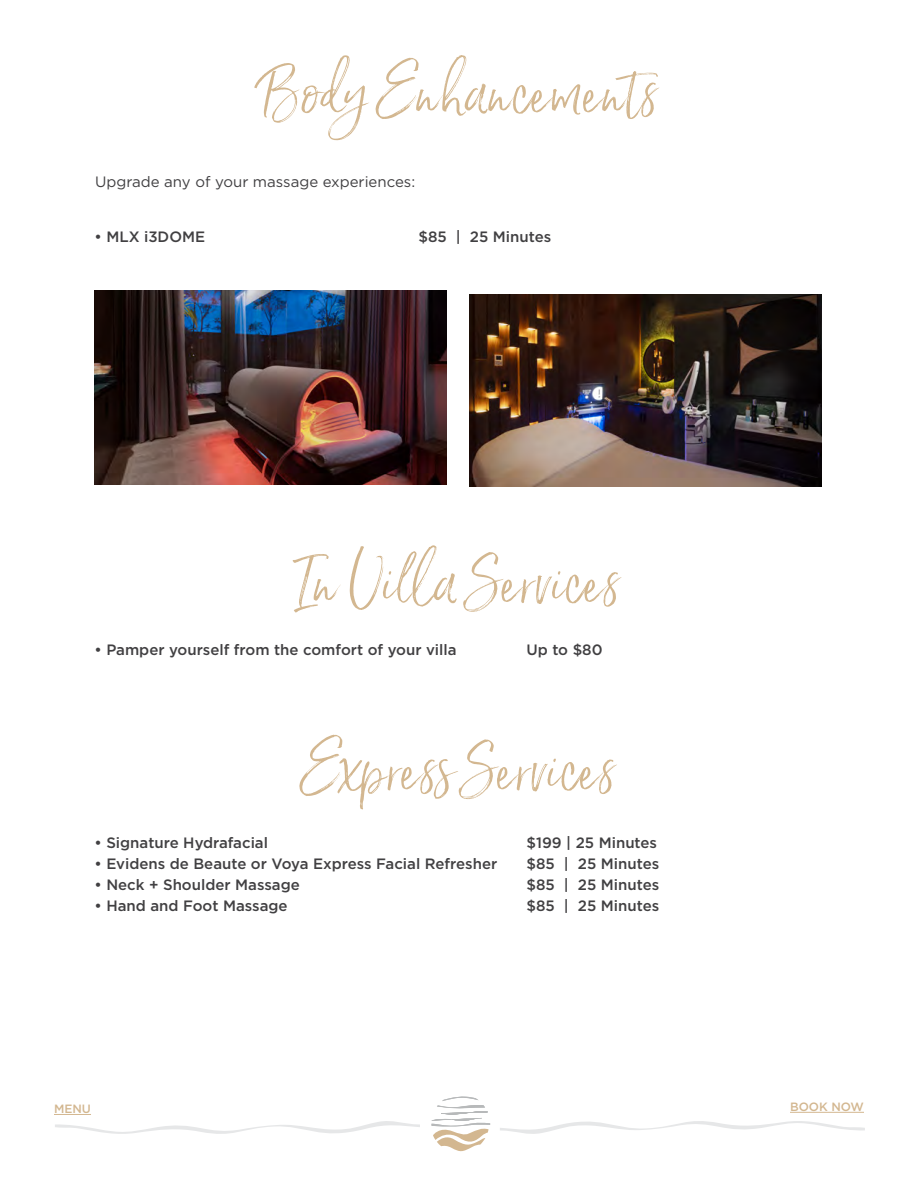
<style>
.page{position:relative;width:918px;height:1188px;background:#fff}
.page>*{position:absolute;margin:0;border:0;box-sizing:border-box;transform-origin:0 0}
.t1{font:60px "Saturday Script";color:#d3b790}
.t2{font:500 15px "Gotham";color:#414042}
.t3{font:15px "Gotham";color:#414042}
.t4{font:500 12px "Gotham";color:#d3b790}
</style>
<div class="page">
<svg style="left:432px;top:1096px;width:58px;height:56px"></svg>
<svg style="left:55px;top:1121px;width:365px;height:13px"></svg>
<svg style="left:500px;top:1121px;width:365px;height:13px"></svg>
<hr style="left:54px;top:1114px;width:37px;height:1px;background:#d3b790">
<hr style="left:790px;top:1112px;width:74px;height:1px;background:#d3b790">
<img style="left:94px;top:290px;width:353px;height:195px">
<img style="left:470px;top:295px;width:352px;height:191px">
<h1 class="t1" style="left:260px;top:55px;width:400px">Body Enhancements</h1>
<p class="t3" style="left:95px;top:172px;width:322px">Upgrade any of your massage experiences:</p>
<p class="t2" style="left:94px;top:227px;width:112px">• MLX i3DOME</p>
<p class="t2" style="left:418px;top:227px;width:134px">$85 | 25 Minutes</p>
<h1 class="t1" style="left:297px;top:545px;width:325px">In Villa Services</h1>
<p class="t2" style="left:94px;top:640px;width:364px">• Pamper yourself from the comfort of your villa</p>
<p class="t2" style="left:526px;top:640px;width:78px">Up to $80</p>
<h1 class="t1" style="left:302px;top:732px;width:316px">Express Services</h1>
<p class="t2" style="left:94px;top:833px;width:175px">• Signature Hydrafacial</p>
<p class="t2" style="left:526px;top:833px;width:132px">$199 | 25 Minutes</p>
<p class="t2" style="left:94px;top:854px;width:404px">• Evidens de Beaute or Voya Express Facial Refresher</p>
<p class="t2" style="left:526px;top:854px;width:134px">$85 | 25 Minutes</p>
<p class="t2" style="left:94px;top:875px;width:207px">• Neck + Shoulder Massage</p>
<p class="t2" style="left:526px;top:875px;width:134px">$85 | 25 Minutes</p>
<p class="t2" style="left:94px;top:896px;width:195px">• Hand and Foot Massage</p>
<p class="t2" style="left:526px;top:896px;width:134px">$85 | 25 Minutes</p>
<p class="t4" style="left:54px;top:1101px;width:39px">MENU</p>
<p class="t4" style="left:790px;top:1099px;width:75px">BOOK NOW</p>
</div>
